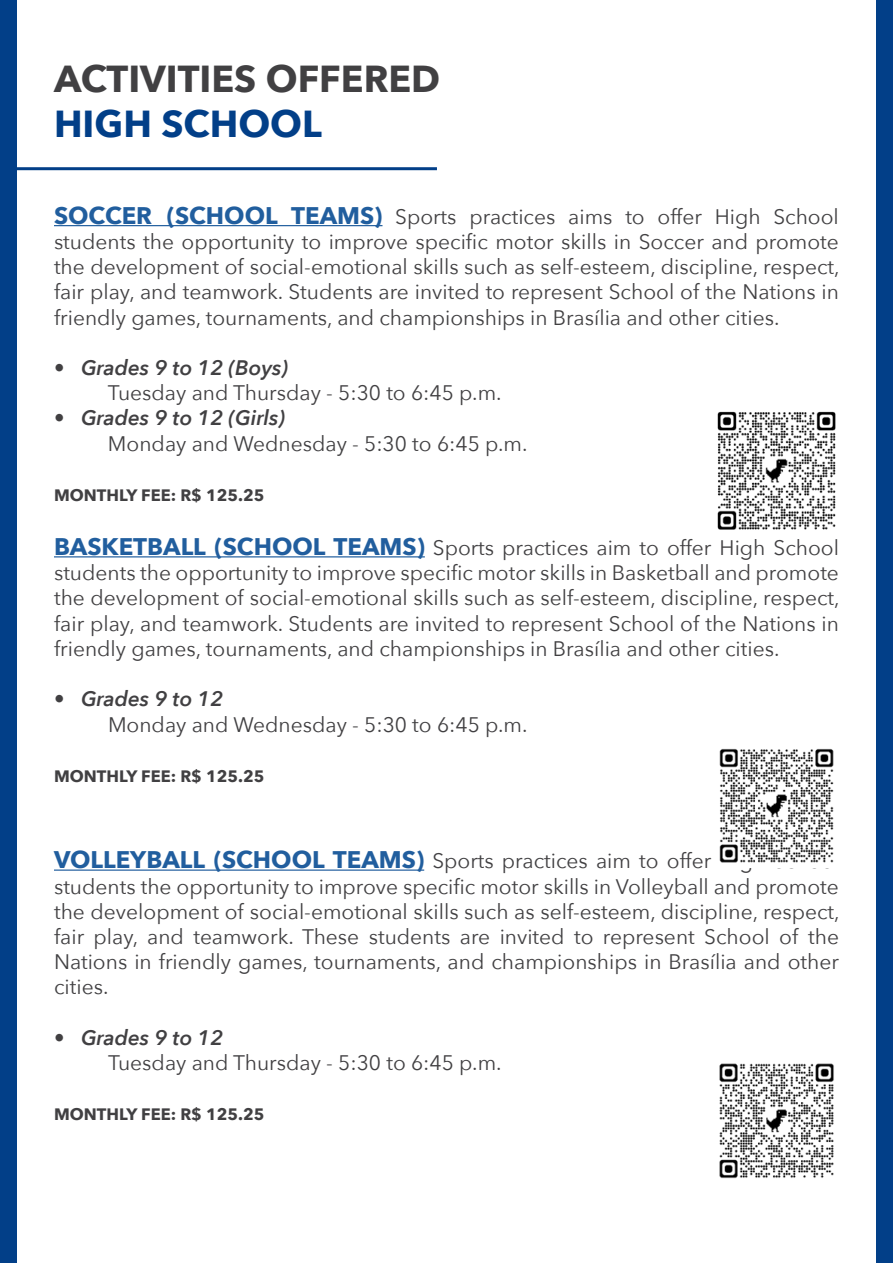
<style>
.page{position:relative;width:893px;height:1263px;background:#fff}
.page>*{position:absolute;margin:0;border:0;box-sizing:border-box;transform-origin:0 0}
.t1{font:700 37.5px "Avenir Next";color:#414042}
.t2{font:700 37.5px "Avenir Next";color:#023f88}
.t3{font:21px/25.2px "Avenir Next";color:#414042;text-align:justify}
.t4{font:italic 600 21px "Avenir Next";color:#414042}
.t5{font:700 16.5px "Avenir Next";color:#414042}
.s1{font-weight:700;font-size:24px;color:#215e9e}
</style>
<div class="page">
<hr style="left:54px;top:225px;width:328px;height:1px;background:#215e9e">
<hr style="left:54px;top:556px;width:371px;height:1px;background:#215e9e">
<hr style="left:54px;top:869px;width:370px;height:2px;background:#215e9e">
<hr style="left:0;top:167px;width:437px;height:3px;background:#023f88">
<img style="left:717px;top:411px;width:119px;height:119px">
<img style="left:719px;top:748px;width:115px;height:115px">
<img style="left:719px;top:1063px;width:115px;height:116px">
<div style="left:876px;top:0;width:17px;height:1263px;background:#023f88"></div>
<div style="left:0;top:0;width:16px;height:1263px;background:#023f88"></div>
<h1 class="t1" style="left:54px;top:46px;width:388px">ACTIVITIES OFFERED</h1>
<h1 class="t2" style="left:54px;top:91px;width:269px">HIGH SCHOOL</h1>
<p class="t3" style="left:54px;top:203px;width:787px"><span class="s1">SOCCER (SCHOOL TEAMS)</span> Sports practices aims to offer High School students the opportunity to improve specific motor skills in Soccer and promote the development of social-emotional skills such as self-esteem, discipline, respect, fair play, and teamwork. Students are invited to represent School of the Nations in friendly games, tournaments, and championships in Brasília and other cities.</p>
<p class="t4" style="left:54px;top:350px;width:236px">• Grades 9 to 12 (Boys)</p>
<p class="t3" style="left:108px;top:379px;width:395px">Tuesday and Thursday - 5:30 to 6:45 p.m.</p>
<p class="t4" style="left:54px;top:400px;width:233px">• Grades 9 to 12 (Girls)</p>
<p class="t3" style="left:108px;top:430px;width:421px">Monday and Wednesday - 5:30 to 6:45 p.m.</p>
<p class="t5" style="left:54px;top:481px;width:212px">MONTHLY FEE: R$ 125.25</p>
<p class="t3" style="left:54px;top:534px;width:787px"><span class="s1">BASKETBALL (SCHOOL TEAMS)</span> Sports practices aim to offer High School students the opportunity to improve specific motor skills in Basketball and promote the development of social-emotional skills such as self-esteem, discipline, respect, fair play, and teamwork. Students are invited to represent School of the Nations in friendly games, tournaments, and championships in Brasília and other cities.</p>
<p class="t4" style="left:54px;top:681px;width:171px">• Grades 9 to 12</p>
<p class="t3" style="left:108px;top:711px;width:421px">Monday and Wednesday - 5:30 to 6:45 p.m.</p>
<p class="t5" style="left:54px;top:762px;width:212px">MONTHLY FEE: R$ 125.25</p>
<p class="t3" style="left:54px;top:847px;width:787px"><span class="s1">VOLLEYBALL (SCHOOL TEAMS)</span> Sports practices aim to offer High School students the opportunity to improve specific motor skills in Volleyball and promote the development of social-emotional skills such as self-esteem, discipline, respect, fair play, and teamwork. These students are invited to represent School of the Nations in friendly games, tournaments, and championships in Brasília and other cities.</p>
<p class="t4" style="left:54px;top:1019px;width:171px">• Grades 9 to 12</p>
<p class="t3" style="left:108px;top:1049px;width:395px">Tuesday and Thursday - 5:30 to 6:45 p.m.</p>
<p class="t5" style="left:54px;top:1100px;width:212px">MONTHLY FEE: R$ 125.25</p>
</div>
